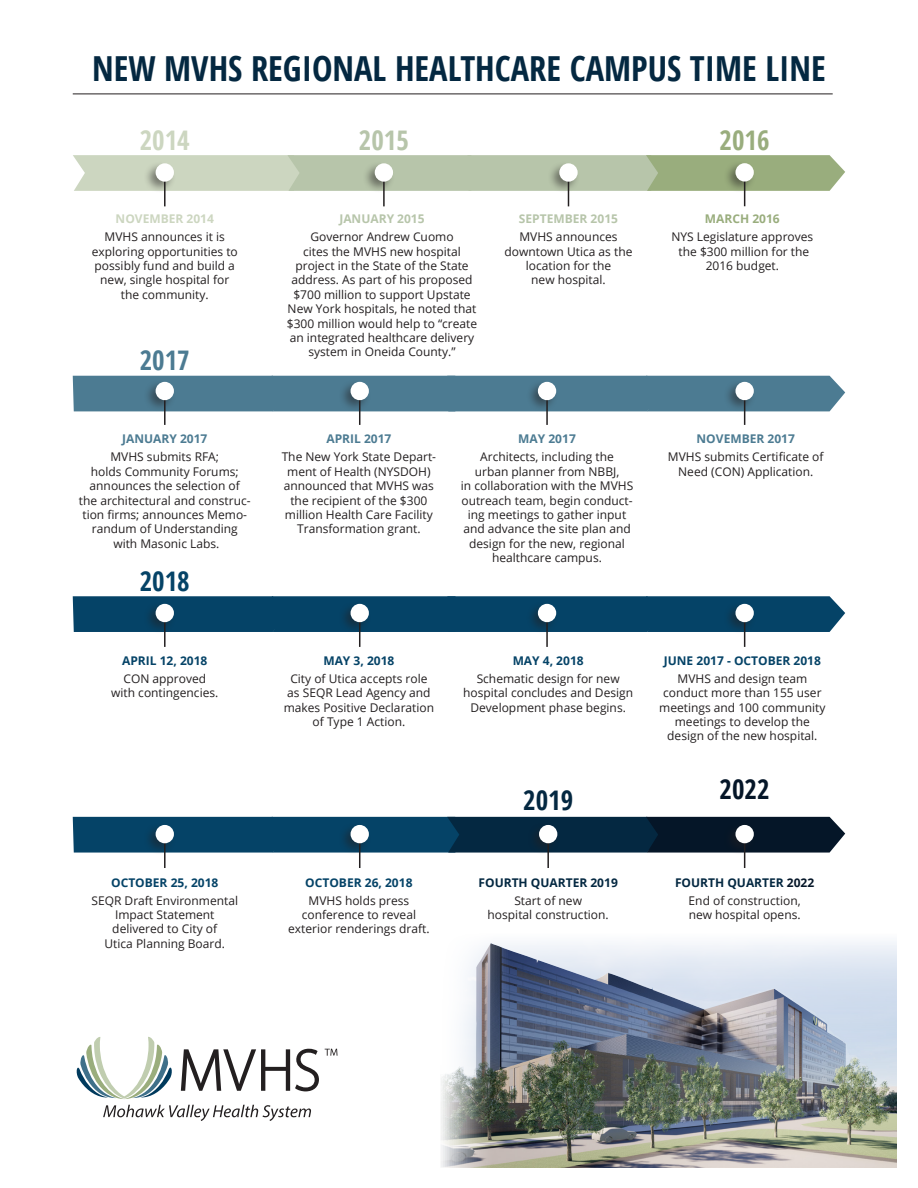
<style>
.page{position:relative;width:918px;height:1188px;background:#fff}
.page>*{position:absolute;margin:0;border:0;box-sizing:border-box;transform-origin:0 0}
.t1{font:700 condensed 34.5px "Open Sans";color:#042841}
.t2{font:700 condensed 27px "Open Sans";color:#ccd6c0}
.t3{font:700 condensed 27px "Open Sans";color:#b7c5aa}
.t4{font:700 condensed 27px "Open Sans";color:#99ad7d}
.t5{font:700 condensed 27px "Open Sans";color:#4c7b92}
.t6{font:700 condensed 27px "Open Sans";color:#054367}
.t7{font:700 condensed 27px "Open Sans";color:#042841}
.t8{font:700 condensed 27px "Open Sans";color:#051628}
.t9{font:12px/14.4px "Open Sans";color:#231f20;text-align:center}
.t10{font:700 12px "Open Sans";color:#054367}
.t11{font:700 12px "Open Sans";color:#4c7b92}
.t12{font:700 12px "Open Sans";color:#042841}
.t13{font:700 12px "Open Sans";color:#b7c5aa}
.t14{font:700 12px "Open Sans";color:#ccd6c0}
.t15{font:700 12px "Open Sans";color:#99ad7d}
.s1{color:#051628}
</style>
<div class="page">
<svg style="left:73px;top:155px;width:772px;height:36px;background:#b7c5a8"></svg>
<div style="left:73px;top:376px;width:772px;height:35px;background:#4c7b92"></div>
<div style="left:73px;top:596px;width:772px;height:36px;background:#054367"></div>
<hr style="left:164px;top:176px;width:2px;height:30px;background:#231f20">
<div style="left:144px;top:161px;width:32px;height:33px;background:#231f20;opacity:.5"></div>
<div style="left:156px;top:163px;width:18px;height:19px;background:#fff;border-radius:50%"></div>
<hr style="left:383px;top:176px;width:2px;height:30px;background:#231f20">
<div style="left:363px;top:161px;width:33px;height:33px;background:#231f20;opacity:.5"></div>
<div style="left:375px;top:163px;width:18px;height:19px;background:#fff;border-radius:50%"></div>
<hr style="left:568px;top:176px;width:1px;height:30px;background:#231f20">
<div style="left:547px;top:161px;width:33px;height:33px;background:#231f20;opacity:.5"></div>
<div style="left:559px;top:163px;width:19px;height:19px;background:#fff;border-radius:50%"></div>
<hr style="left:744px;top:176px;width:1px;height:30px;background:#231f20">
<div style="left:723px;top:161px;width:33px;height:33px;background:#231f20;opacity:.5"></div>
<div style="left:735px;top:163px;width:19px;height:19px;background:#fff;border-radius:50%"></div>
<hr style="left:164px;top:395px;width:2px;height:30px;background:#231f20">
<div style="left:144px;top:379px;width:32px;height:33px;background:#231f20;opacity:.5"></div>
<div style="left:156px;top:382px;width:18px;height:18px;background:#fff;border-radius:50%"></div>
<hr style="left:359px;top:395px;width:1px;height:30px;background:#231f20">
<div style="left:338px;top:379px;width:33px;height:33px;background:#231f20;opacity:.5"></div>
<div style="left:351px;top:382px;width:18px;height:18px;background:#fff;border-radius:50%"></div>
<hr style="left:546px;top:395px;width:2px;height:30px;background:#231f20">
<div style="left:526px;top:379px;width:33px;height:33px;background:#231f20;opacity:.5"></div>
<div style="left:538px;top:382px;width:18px;height:18px;background:#fff;border-radius:50%"></div>
<hr style="left:744px;top:395px;width:1px;height:30px;background:#231f20">
<div style="left:723px;top:379px;width:33px;height:33px;background:#231f20;opacity:.5"></div>
<div style="left:735px;top:382px;width:19px;height:18px;background:#fff;border-radius:50%"></div>
<hr style="left:164px;top:617px;width:2px;height:30px;background:#231f20">
<div style="left:144px;top:601px;width:32px;height:33px;background:#231f20;opacity:.5"></div>
<div style="left:156px;top:604px;width:18px;height:18px;background:#fff;border-radius:50%"></div>
<hr style="left:359px;top:617px;width:1px;height:30px;background:#231f20">
<div style="left:338px;top:601px;width:33px;height:33px;background:#231f20;opacity:.5"></div>
<div style="left:351px;top:604px;width:18px;height:18px;background:#fff;border-radius:50%"></div>
<hr style="left:546px;top:617px;width:2px;height:30px;background:#231f20">
<div style="left:526px;top:601px;width:33px;height:33px;background:#231f20;opacity:.5"></div>
<div style="left:538px;top:604px;width:18px;height:18px;background:#fff;border-radius:50%"></div>
<hr style="left:744px;top:617px;width:1px;height:30px;background:#231f20">
<div style="left:723px;top:601px;width:33px;height:33px;background:#231f20;opacity:.5"></div>
<div style="left:735px;top:604px;width:19px;height:18px;background:#fff;border-radius:50%"></div>
<svg style="left:73px;top:817px;width:772px;height:36px;background:#0a3652"></svg>
<hr style="left:164px;top:838px;width:2px;height:30px;background:#231f20">
<div style="left:144px;top:822px;width:32px;height:33px;background:#231f20;opacity:.5"></div>
<div style="left:156px;top:825px;width:18px;height:18px;background:#fff;border-radius:50%"></div>
<hr style="left:359px;top:838px;width:1px;height:30px;background:#231f20">
<div style="left:338px;top:822px;width:33px;height:33px;background:#231f20;opacity:.5"></div>
<div style="left:351px;top:825px;width:18px;height:18px;background:#fff;border-radius:50%"></div>
<hr style="left:547px;top:838px;width:2px;height:30px;background:#231f20">
<div style="left:527px;top:822px;width:33px;height:33px;background:#231f20;opacity:.5"></div>
<div style="left:539px;top:825px;width:18px;height:18px;background:#fff;border-radius:50%"></div>
<hr style="left:744px;top:838px;width:1px;height:30px;background:#231f20">
<div style="left:723px;top:822px;width:33px;height:33px;background:#231f20;opacity:.5"></div>
<div style="left:735px;top:825px;width:19px;height:18px;background:#fff;border-radius:50%"></div>
<svg style="left:103px;top:1105px;width:208px;height:16px"></svg>
<svg style="left:77px;top:1037px;width:95px;height:62px"></svg>
<svg style="left:181px;top:1049px;width:138px;height:42px"></svg>
<svg style="left:325px;top:1049px;width:13px;height:7px"></svg>
<img style="left:441px;top:943px;width:455px;height:225px">
<hr style="left:73px;top:94px;width:760px;height:1px;background:#231f20">
<p class="t1" style="left:92px;top:44px;width:735px">NEW MVHS REGIONAL HEALTHCARE CAMPUS TIME LINE</p>
<p class="t2" style="left:140px;top:122px;width:52px">2014</p>
<p class="t3" style="left:359px;top:122px;width:52px">2015</p>
<p class="t14" style="left:116px;top:210px;width:100px">NOVEMBER 2014</p>
<p class="t9" style="left:92px;top:229px;width:148px">MVHS announces it is exploring opportunities to possibly fund and build a new, single hospital for the community.</p>
<p class="t5" style="left:140px;top:342px;width:52px">2017</p>
<p class="t13" style="left:339px;top:210px;width:87px">JANUARY 2015</p>
<p class="t9" style="left:287px;top:229px;width:192px">Governor Andrew Cuomo<br>cites the MVHS new hospital project in the State of the State address. As part of his proposed $700 million to support Upstate<br>New York hospitals, he noted that $300 million would help to “create an integrated healthcare delivery system in Oneida County.”</p>
<p class="t13" style="left:519px;top:210px;width:101px">SEPTEMBER 2015</p>
<p class="t9" style="left:505px;top:229px;width:129px">MVHS announces downtown Utica as the location for the<br>new hospital.</p>
<p class="t11" style="left:122px;top:431px;width:87px">JANUARY 2017</p>
<p class="t9" style="left:79px;top:450px;width:173px">MVHS submits RFA;<br>holds Community Forums; announces the selection of<br>the architectural and construc&shy;tion firms; announces Memo&shy;randum of Understanding with Masonic Labs.</p>
<p class="t6" style="left:140px;top:563px;width:52px">2018</p>
<p class="t10" style="left:122px;top:652px;width:87px">APRIL 12, 2018</p>
<p class="t9" style="left:111px;top:671px;width:109px">CON approved with contingencies.</p>
<p class="t10" style="left:111px;top:874px;width:109px">OCTOBER 25, 2018</p>
<p class="t9" style="left:91px;top:893px;width:148px">SEQR Draft Environmental<br>Impact Statement delivered to City of<br>Utica Planning Board.</p>
<p class="t11" style="left:326px;top:431px;width:67px">APRIL 2017</p>
<p class="t9" style="left:282px;top:450px;width:156px">The New York State Depart&shy;ment of Health (NYSDOH) announced that MVHS was the recipient of the $300 million Health Care Facility<br>Transformation grant.</p>
<p class="t11" style="left:518px;top:431px;width:59px">MAY 2017</p>
<p class="t9" style="left:461px;top:450px;width:174px">Architects, including the<br>urban planner from NBBJ,<br>in collaboration with the MVHS outreach team, begin conduct&shy;ing meetings to gather input and advance the site plan and design for the new, regional healthcare campus.</p>
<p class="t10" style="left:323px;top:652px;width:73px">MAY 3, 2018</p>
<p class="t9" style="left:284px;top:671px;width:152px">City of Utica accepts role as SEQR Lead Agency and makes Positive Declaration of Type 1 Action.</p>
<p class="t10" style="left:305px;top:874px;width:109px">OCTOBER 26, 2018</p>
<p class="t9" style="left:288px;top:893px;width:143px">MVHS holds press conference to reveal exterior renderings draft.</p>
<p class="t10" style="left:513px;top:652px;width:73px">MAY 4, 2018</p>
<p class="t9" style="left:463px;top:671px;width:171px">Schematic design for new hospital concludes and Design<br>Development phase begins.</p>
<p class="t7" style="left:523px;top:781px;width:52px">2019</p>
<p class="t12" style="left:479px;top:874px;width:141px">FOURTH QUARTER 2019</p>
<p class="t9" style="left:488px;top:893px;width:123px">Start of new<br>hospital construction.</p>
<p class="t4" style="left:720px;top:122px;width:52px">2016</p>
<p class="t15" style="left:705px;top:210px;width:76px">MARCH 2016</p>
<p class="t9" style="left:671px;top:229px;width:143px">NYS Legislature approves the $300 million for the<br>2016 budget.</p>
<p class="t11" style="left:697px;top:431px;width:100px">NOVEMBER 2017</p>
<p class="t9" style="left:668px;top:450px;width:157px">MVHS submits Certificate of<br>Need (CON) Application.</p>
<p class="t10" style="left:664px;top:652px;width:159px">JUNE 2017 - OCTOBER 2018</p>
<p class="t9" style="left:659px;top:671px;width:168px">MVHS and design team conduct more than 155 user meetings and 100 community meetings to develop the design of the new hospital.</p>
<p class="t8" style="left:720px;top:771px;width:52px">2022</p>
<p class="t12" style="left:675px;top:874px;width:141px">FOURTH QUARTER <span class="s1">2022</span></p>
<p class="t9" style="left:689px;top:893px;width:114px;text-align:left">End of construction, new hospital opens.</p>
</div>
